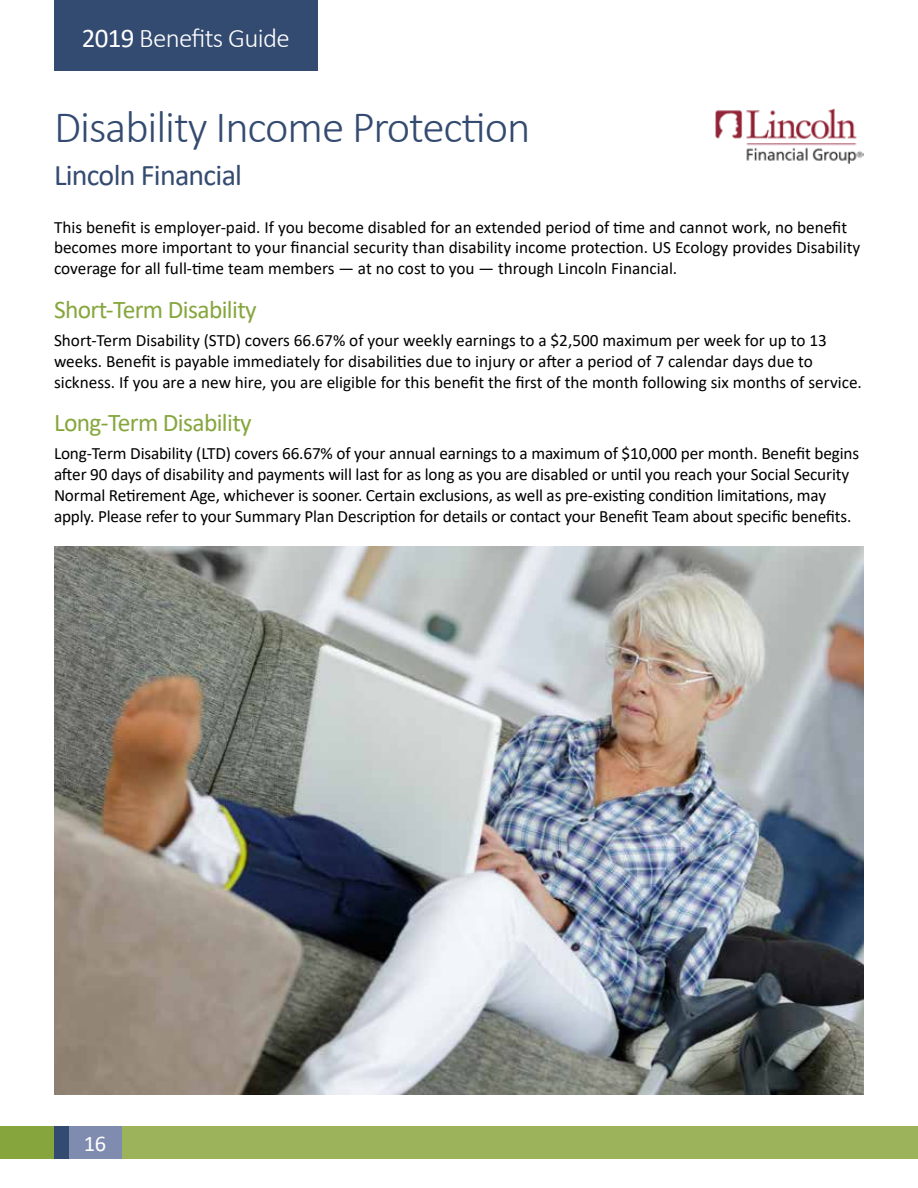
<style>
.page{position:relative;width:918px;height:1188px;background:#fff}
.page>*{position:absolute;margin:0;border:0;box-sizing:border-box;transform-origin:0 0}
.t1{font:300 45px "Calibri";letter-spacing:-.025em;color:#344b71}
.t2{font:30px "Calibri";letter-spacing:-.025em;color:#344b71}
.t3{font:300 27px "Calibri";letter-spacing:-.025em;color:#fff}
.t4{font:25.5px "Calibri";letter-spacing:-.025em;color:#86a63d}
.t5{font:22.5px "Calibri";color:#fff}
.t6{font:17.25px/21px "Calibri";letter-spacing:-.01em;color:#000}
.s1{font-weight:400}
</style>
<div class="page">
<div style="left:54px;top:0;width:264px;height:71px;background:#344b71"></div>
<div style="left:0;top:1126px;width:918px;height:33px;background:#9cb35c"></div>
<div style="left:68px;top:1126px;width:54px;height:33px;background:#808bb0"></div>
<div style="left:54px;top:1126px;width:14px;height:33px;background:#344b71"></div>
<div style="left:0;top:1126px;width:54px;height:33px;background:#86a63d"></div>
<img style="left:715px;top:108px;width:149px;height:56px">
<img style="left:54px;top:546px;width:810px;height:548px">
<h3 class="t3" style="left:82px;top:21px;width:209px"><span class="s1">2019</span> Benefits Guide</h3>
<h1 class="t1" style="left:54px;top:99px;width:478px">Disability Income Protection</h1>
<h2 class="t2" style="left:54px;top:154px;width:190px">Lincoln Financial</h2>
<p class="t6" style="left:54px;top:216px;width:808px">This benefit is employer-paid. If you become disabled for an extended period of time and cannot work, no benefit becomes more important to your financial security than disability income protection. US Ecology provides Disability coverage for all full-time team members — at no cost to you — through Lincoln Financial.</p>
<h3 class="t4" style="left:54px;top:292px;width:204px">Short-Term Disability</h3>
<p class="t6" style="left:54px;top:329px;width:809px">Short-Term Disability (STD) covers 66.67% of your weekly earnings to a $2,500 maximum per week for up to 13 weeks. Benefit is payable immediately for disabilities due to injury or after a period of 7 calendar days due to sickness. If you are a new hire, you are eligible for this benefit the first of the month following six months of service.</p>
<h3 class="t4" style="left:54px;top:405px;width:199px">Long-Term Disability</h3>
<p class="t6" style="left:54px;top:442px;width:807px">Long-Term Disability (LTD) covers 66.67% of your annual earnings to a maximum of $10,000 per month. Benefit begins after 90 days of disability and payments will last for as long as you are disabled or until you reach your Social Security Normal Retirement Age, whichever is sooner. Certain exclusions, as well as pre-existing condition limitations, may apply. Please refer to your Summary Plan Description for details or contact your Benefit Team about specific benefits.</p>
<h3 class="t5" style="left:84px;top:1128px;width:24px">16</h3>
</div>
